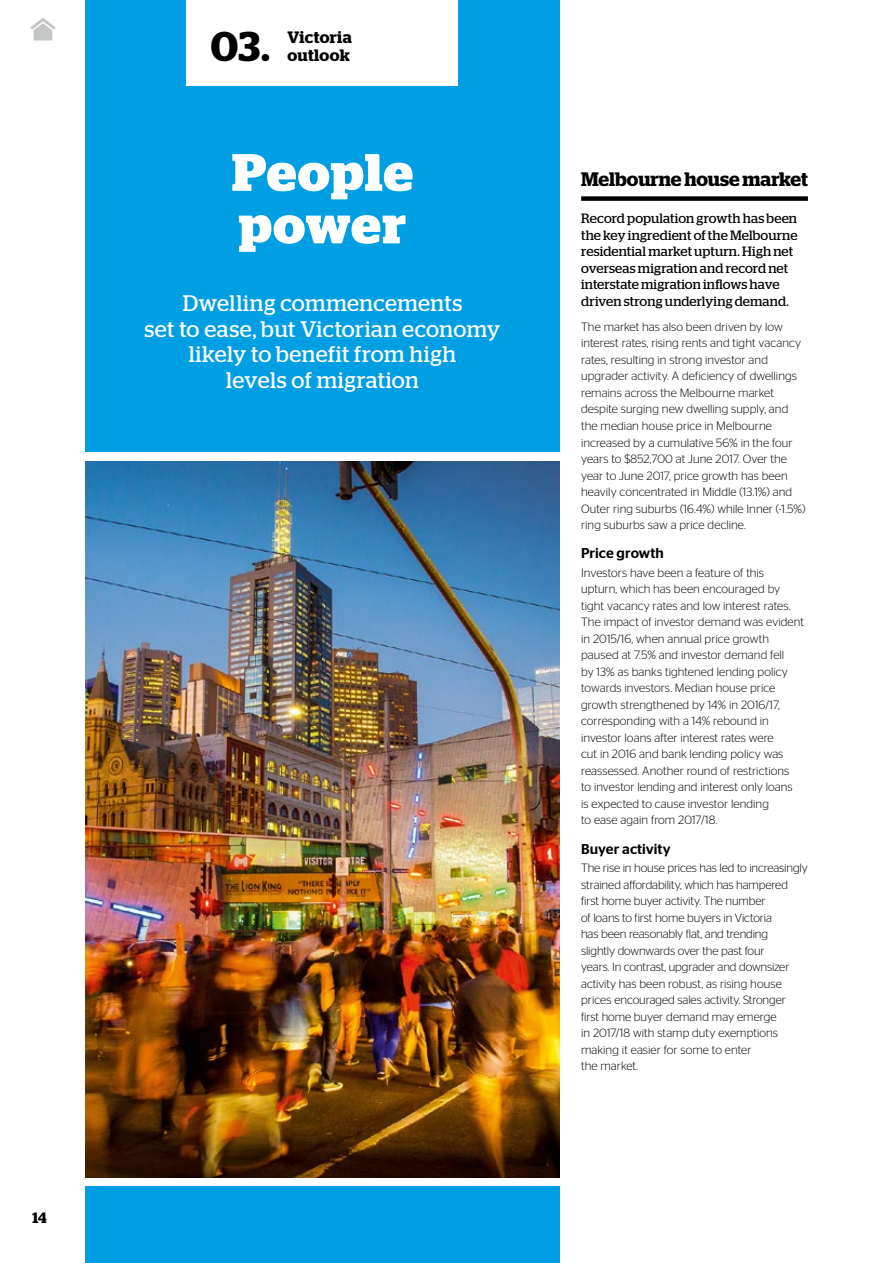
<style>
.page{position:relative;width:893px;height:1263px;background:#fff}
.page>*{position:absolute;margin:0;border:0;box-sizing:border-box;transform-origin:0 0}
.t1{font:700 52.5px/52.5px "Stag";letter-spacing:.015em;color:#fff}
.t2{font:600 41.55px "Stag";color:#000}
.t3{font:22.5px/25.5px "Stag";letter-spacing:.02em;color:#fff;text-align:center}
.t4{font:600 19.5px "Stag";color:#000}
.t5{font:600 16.5px/18px "Stag";letter-spacing:.02em;color:#000}
.t6{font:600 15px "Stag";color:#000}
.t7{font:500 14.25px "Stag Sans";letter-spacing:.005em;color:#000}
.t8{font:13.5px/16.5px "Stag";letter-spacing:.005em;color:#000}
.t9{font:300 12px/16.5px "Stag Sans";color:#000}
</style>
<div class="page">
<img style="left:85px;top:461px;width:475px;height:717px">
<div style="left:85px;top:0;width:475px;height:451px;background:#009ee3"></div>
<div style="left:187px;top:0;width:271px;height:85px;background:#fff"></div>
<div style="left:85px;top:1186px;width:475px;height:77px;background:#009ee3"></div>
<div style="left:581px;top:196px;width:227px;height:5px;background:#000"></div>
<svg style="left:30px;top:18px;width:26px;height:22px"></svg>
<p class="t6" style="left:32px;top:1209px;width:16px">14</p>
<h2 class="t2" style="left:211px;top:22px;width:60px">03.</h2>
<h3 class="t5" style="left:287px;top:28px;width:66px">Victoria outlook</h3>
<h1 class="t1" style="left:232px;top:146px;width:183px">People power</h1>
<h3 class="t3" style="left:144px;top:290px;width:357px">Dwelling commencements<br>set to ease, but Victorian economy likely to benefit from high<br>levels of migration</h3>
<h3 class="t4" style="left:581px;top:167px;width:228px">Melbourne house market</h3>
<p class="t8" style="left:581px;top:210px;width:218px">Record population growth has been the key ingredient of the Melbourne residential market upturn. High net overseas migration and record net interstate migration inflows have driven strong underlying demand.</p>
<p class="t9" style="left:581px;top:318px;width:226px">The market has also been driven by low interest rates, rising rents and tight vacancy rates, resulting in strong investor and upgrader activity. A deficiency of dwellings remains across the Melbourne market despite surging new dwelling supply, and the median house price in Melbourne increased by a cumulative 56% in the four years to $852,700 at June 2017. Over the year to June 2017, price growth has been heavily concentrated in Middle (13.1%) and Outer ring suburbs (16.4%) while Inner (-1.5%) ring suburbs saw a price decline.</p>
<p class="t7" style="left:581px;top:545px;width:84px">Price growth</p>
<p class="t9" style="left:581px;top:564px;width:224px">Investors have been a feature of this<br>upturn, which has been encouraged by tight vacancy rates and low interest rates.<br>The impact of investor demand was evident in 2015/16, when annual price growth paused at 7.5% and investor demand fell<br>by 13% as banks tightened lending policy towards investors. Median house price growth strengthened by 14% in 2016/17, corresponding with a 14% rebound in investor loans after interest rates were<br>cut in 2016 and bank lending policy was reassessed. Another round of restrictions<br>to investor lending and interest only loans<br>is expected to cause investor lending<br>to ease again from 2017/18.</p>
<p class="t7" style="left:581px;top:840px;width:91px">Buyer activity</p>
<p class="t9" style="left:581px;top:860px;width:228px">The rise in house prices has led to increasingly strained affordability, which has hampered first home buyer activity. The number<br>of loans to first home buyers in Victoria<br>has been reasonably flat, and trending<br>slightly downwards over the past four<br>years. In contrast, upgrader and downsizer activity has been robust, as rising house prices encouraged sales activity. Stronger<br>first home buyer demand may emerge<br>in 2017/18 with stamp duty exemptions making it easier for some to enter<br>the market.</p>
</div>
